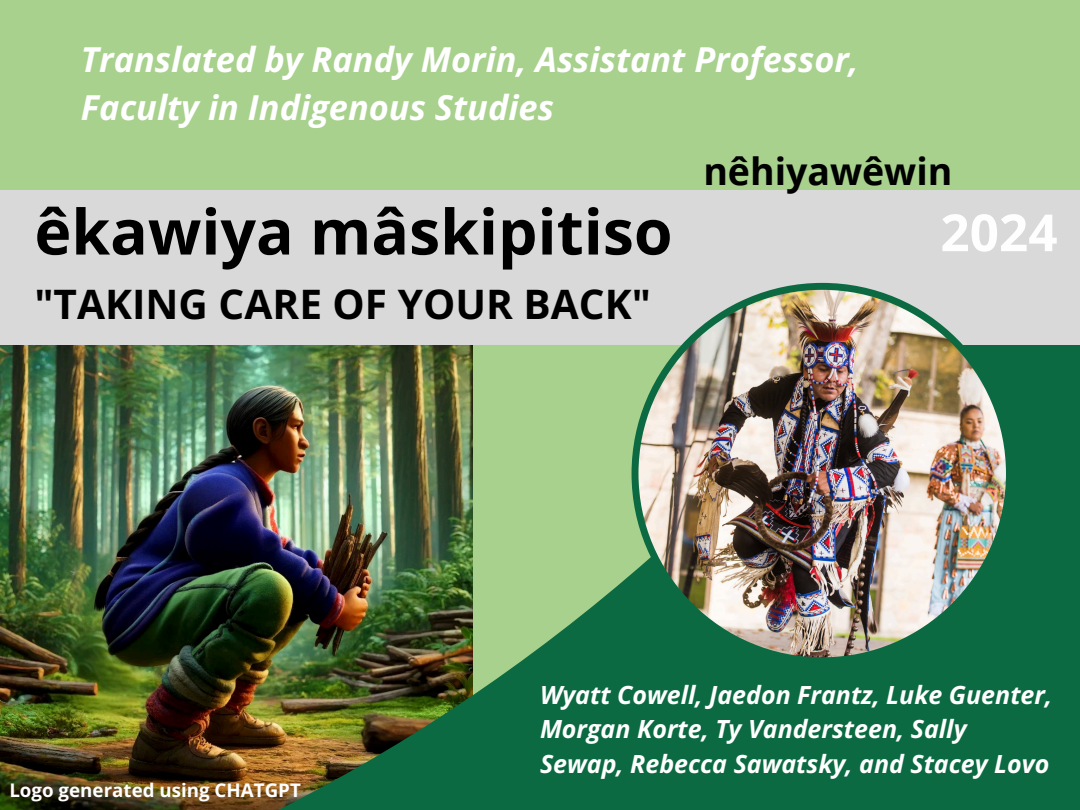
<style>
.page{position:relative;width:1080px;height:810px;background:#a8d18d}
.page>*{position:absolute;margin:0;border:0;box-sizing:border-box;transform-origin:0 0}
.t1{font:700 62.5px "Open Sans";color:#000}
.t2{font:700 51.25px "Open Sans";color:#fefefe}
.t3{font:700 40.62px "Open Sans";color:#000}
.t4{font:700 37.5px "Open Sans";color:#000}
.t5{font:italic 700 34.38px/47.8px "Open Sans";color:#fff}
.t6{font:italic 700 25px/34.7px "Open Sans";color:#fff}
.t7{font:700 18.75px "Open Sans";color:#fff}
</style>
<div class="page">
<img style="left:0;top:345px;width:252px;height:465px">
<img style="left:252px;top:345px;width:828px;height:465px">
<div style="left:0;top:191px;width:1080px;height:154px;background:#d9d9d9"></div>
<img style="left:632px;top:283px;width:381px;height:381px">
<h3 class="t5" style="left:81px;top:35px;width:779px">Translated by Randy Morin, Assistant Professor,<br>Faculty in Indigenous Studies</h3>
<h1 class="t1" style="left:34px;top:188px;width:640px">êkawiya mâskipitiso</h1>
<h6 class="t3" style="left:34px;top:275px;width:618px">"TAKING CARE OF YOUR BACK"</h6>
<p class="t4" style="left:703px;top:145px;width:251px">nêhiyawêwin</p>
<h2 class="t2" style="left:940px;top:196px;width:119px">2024</h2>
<p class="t7" style="left:9px;top:777px;width:293px">Logo generated using CHATGPT</p>
<p class="t6" style="left:540px;top:677px;width:514px">Wyatt Cowell, Jaedon Frantz, Luke Guenter,<br>Morgan Korte, Ty Vandersteen, Sally<br>Sewap, Rebecca Sawatsky, and Stacey Lovo</p>
</div>
